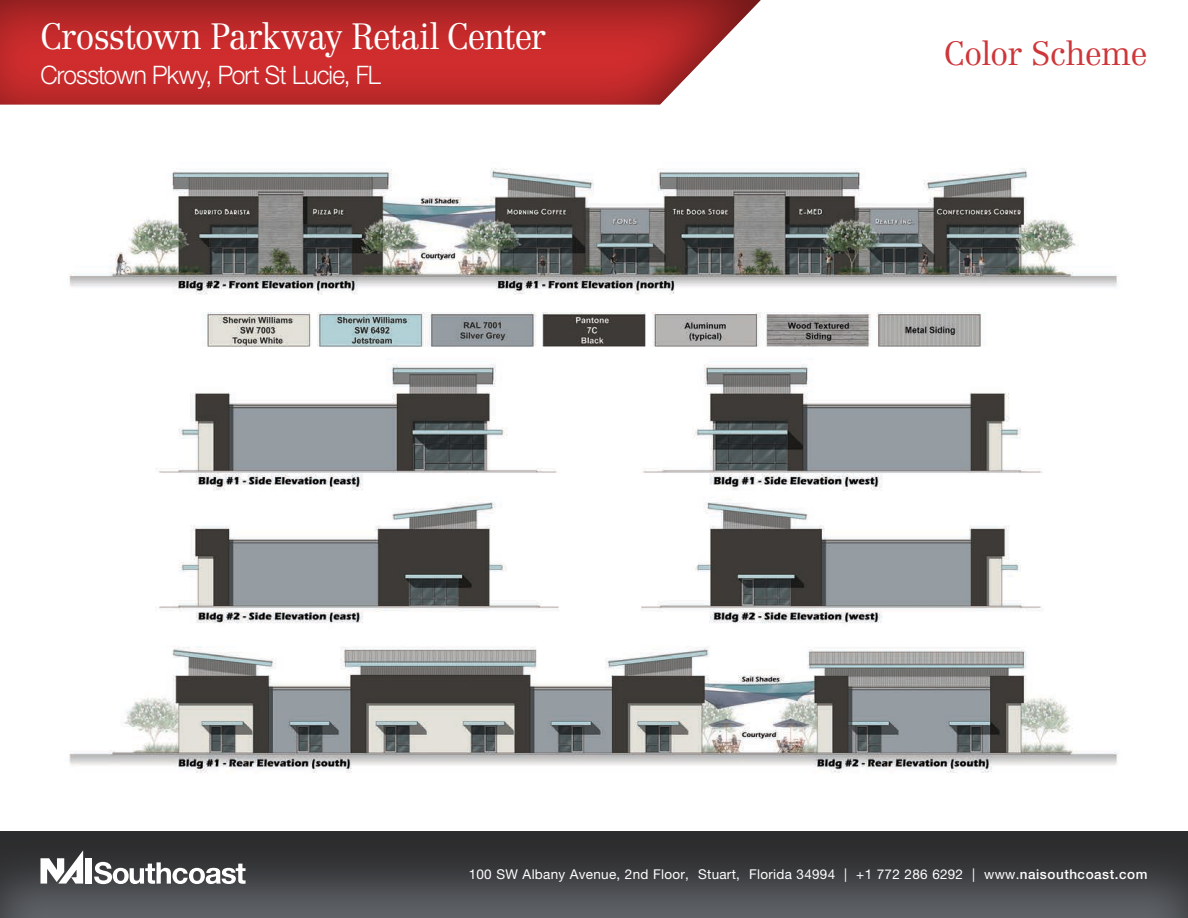
<style>
.page{position:relative;width:1188px;height:918px;background:#fff}
.page>*{position:absolute;margin:0;border:0;box-sizing:border-box;transform-origin:0 0}
.t1{font:300 36px "Centennial LT Std";letter-spacing:-.03em;color:#fff;scale:.96 1}
.t2{font:300 33px "Centennial LT Std";letter-spacing:-.025em;color:#ce3639}
.t3{font:300 25.5px "Helvetica Neue LT Std";letter-spacing:-.035em;color:#fff;scale:.96 1}
.t4{font:13.5px "Helvetica Neue LT Std";letter-spacing:.02em;color:#fff}
.s1{font-weight:500}
</style>
<div class="page">
<img style="left:69px;top:168px;width:1050px;height:605px">
<div style="left:0;top:830px;width:1188px;height:88px;background:#1b1a1a;opacity:.75"></div>
<div style="left:0;top:0;width:762px;height:106px;background:#1b1a1a;opacity:.51"></div>
<div style="left:85px;top:858px;width:7px;height:26px;background:#fff"></div>
<svg style="left:40px;top:850px;width:43px;height:34px"></svg>
<svg style="left:94px;top:862px;width:152px;height:22px"></svg>
<p class="t1" style="left:40px;top:15px;width:528px">Crosstown Parkway Retail Center</p>
<p class="t3" style="left:40px;top:59px;width:356px">Crosstown Pkwy, Port St Lucie, FL</p>
<p class="t2" style="left:944px;top:34px;width:205px">Color Scheme</p>
<p class="t4" style="left:469px;top:866px;width:680px">100 SW Albany Avenue, 2nd Floor, Stuart, Florida 34994 | +1 772 286 6292 | www.<span class="s1">naisouthcoast.com</span></p>
</div>
